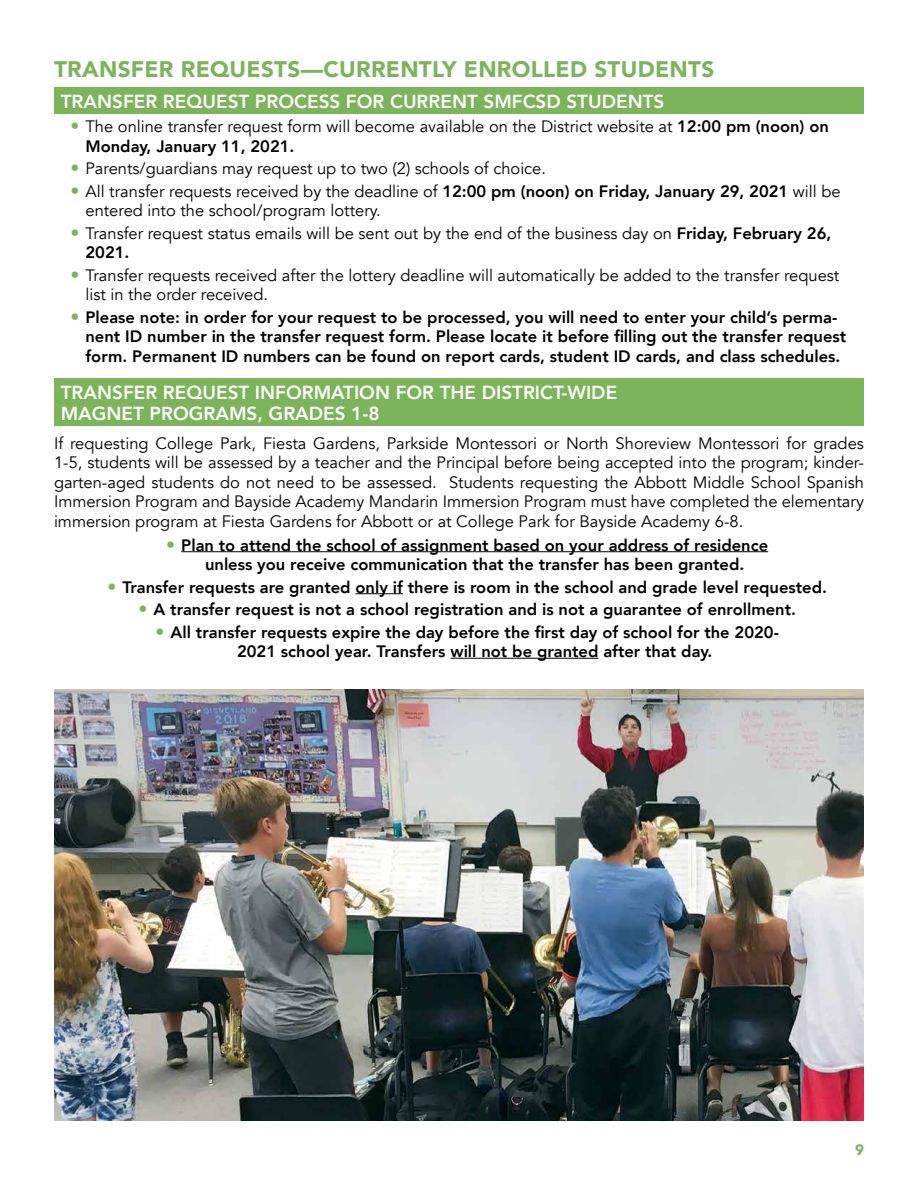
<style>
.page{position:relative;width:918px;height:1188px;background:#fff}
.page>*{position:absolute;margin:0;border:0;box-sizing:border-box;transform-origin:0 0}
.t1{font:900 22.5px "Avenir";letter-spacing:.015em;color:#7bb45b}
.t2{font:800 18.9px/21px "Avenir";color:#fff}
.t3{font:16.5px/19.5px "Avenir";color:#000}
.t4{font:800 16.5px/19.5px "Avenir";color:#000}
.t5{font:900 15px "Avenir";color:#7bb45b}
.s1{font-size:18px;color:#7bb45b}
.s2{font-weight:800}
.s3{font-weight:400;font-size:18px;color:#7bb45b}
</style>
<div class="page">
<div style="left:54px;top:88px;width:810px;height:26px;background:#7bb45b"></div>
<div style="left:54px;top:379px;width:810px;height:47px;background:#7bb45b"></div>
<hr style="left:181px;top:551px;width:587px;height:1px;background:#000">
<hr style="left:356px;top:593px;width:47px;height:1px;background:#000">
<hr style="left:451px;top:658px;width:147px;height:1px;background:#000">
<img style="left:55px;top:689px;width:808px;height:431px">
<h1 class="t1" style="left:54px;top:49px;width:662px">TRANSFER REQUESTS—CURRENTLY ENROLLED STUDENTS</h1>
<p class="t2" style="left:61px;top:91px;width:605px">TRANSFER REQUEST PROCESS FOR CURRENT SMFCSD STUDENTS</p>
<p class="t3" style="left:86px;top:117px;width:745px;text-indent:-15px"><span class="s1">•</span> The online transfer request form will become available on the District website at <span class="s2">12:00 pm (noon) on<br>Monday, January 11, 2021.</span></p>
<p class="t3" style="left:70px;top:159px;width:477px"><span class="s1">•</span> Parents/guardians may request up to two (2) schools of choice.</p>
<p class="t3" style="left:86px;top:181px;width:757px;text-indent:-15px"><span class="s1">•</span> All transfer requests received by the deadline of <span class="s2">12:00 pm (noon) on Friday, January 29, 2021</span> will be entered into the school/program lottery.</p>
<p class="t3" style="left:86px;top:223px;width:747px;text-indent:-15px"><span class="s1">•</span> Transfer request status emails will be sent out by the end of the business day on <span class="s2">Friday, February 26,<br>2021.</span></p>
<p class="t3" style="left:86px;top:265px;width:755px;text-indent:-15px"><span class="s1">•</span> Transfer requests received after the lottery deadline will automatically be added to the transfer request list in the order received.</p>
<p class="t4" style="left:86px;top:307px;width:762px;text-indent:-15px"><span class="s3">•</span> Please note: in order for your request to be processed, you will need to enter your child’s perma&shy;nent ID number in the transfer request form. Please locate it before filling out the transfer request form. Permanent ID numbers can be found on report cards, student ID cards, and class schedules.</p>
<p class="t2" style="left:61px;top:382px;width:558px">TRANSFER REQUEST INFORMATION FOR THE DISTRICT-WIDE<br>MAGNET PROGRAMS, GRADES 1-8</p>
<p class="t3" style="left:54px;top:433px;width:812px;text-align:justify">If requesting College Park, Fiesta Gardens, Parkside Montessori or North Shoreview Montessori for grades 1-5, students will be assessed by a teacher and the Principal before being accepted into the program; kinder&shy;garten-aged students do not need to be assessed. Students requesting the Abbott Middle School Spanish Immersion Program and Bayside Academy Mandarin Immersion Program must have completed the elementary immersion program at Fiesta Gardens for Abbott or at College Park for Bayside Academy 6-8.</p>
<p class="t4" style="left:205px;top:535px;width:565px;text-indent:-39px"><span class="s3">•</span> Plan to attend the school of assignment based on your address of residence unless you receive communication that the transfer has been granted.</p>
<p class="t4" style="left:107px;top:577px;width:721px"><span class="s3">•</span> Transfer requests are granted only if there is room in the school and grade level requested.</p>
<p class="t4" style="left:139px;top:600px;width:659px"><span class="s3">•</span> A transfer request is not a school registration and is not a guarantee of enrollment.</p>
<p class="t4" style="left:237px;top:622px;width:543px;text-indent:-81px"><span class="s3">•</span> All transfer requests expire the day before the first day of school for the 2020-<br>2021 school year. Transfers will not be granted after that day.</p>
<p class="t5" style="left:855px;top:1137px;width:10px">9</p>
</div>
